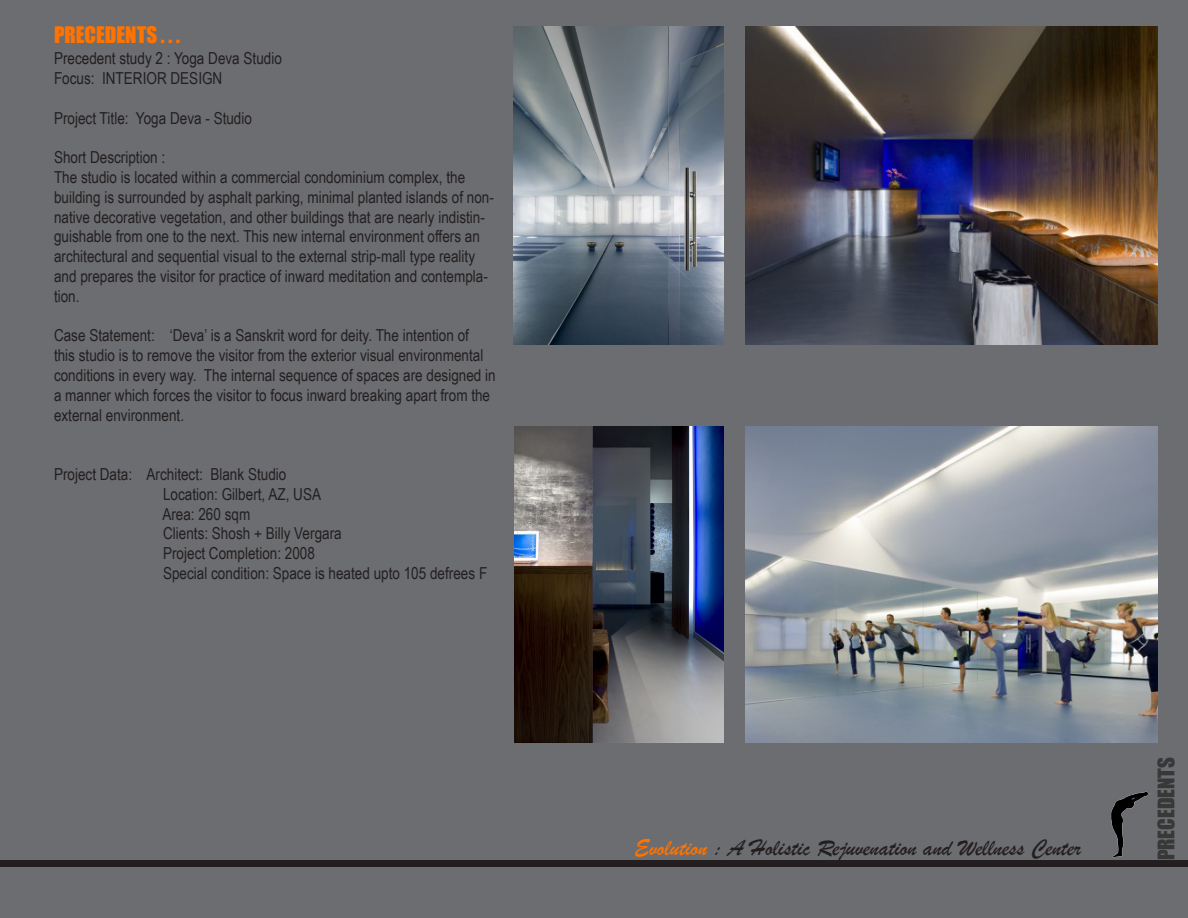
<style>
.page{position:relative;width:1188px;height:918px;background:#6c6d70}
.page>*{position:absolute;margin:0;border:0;box-sizing:border-box;transform-origin:0 0}
.t1{font:24px "Brush Script";color:#231f20}
.t2{font:21px "Impact";color:#ff7300}
.t3{font:21px "Impact";color:#383839}
.t4{font:16.5px/19.8px "Arial Narrow";color:#231f20}
.s1{color:#ff7300}
</style>
<div class="page">
<div style="left:0;top:860px;width:1188px;height:7px;background:#231f20"></div>
<img style="left:1111px;top:791px;width:39px;height:67px">
<img style="left:745px;top:26px;width:413px;height:319px">
<img style="left:745px;top:427px;width:413px;height:315px">
<img style="left:513px;top:26px;width:211px;height:319px">
<img style="left:515px;top:427px;width:209px;height:315px">
<p class="t2" style="left:54px;top:18px;width:127px">PRECEDENTS . . .</p>
<p class="t4" style="left:54px;top:48px;width:229px">Precedent study 2 : Yoga Deva Studio</p>
<p class="t4" style="left:54px;top:68px;width:170px">Focus: INTERIOR DESIGN</p>
<p class="t4" style="left:54px;top:107px;width:200px">Project Title: Yoga Deva - Studio</p>
<p class="t4" style="left:54px;top:147px;width:113px">Short Description :</p>
<p class="t4" style="left:54px;top:167px;width:441px">The studio is located within a commercial condominium complex, the building is surrounded by asphalt parking, minimal planted islands of non&shy;native decorative vegetation, and other buildings that are nearly indistin&shy;guishable from one to the next. This new internal environment offers an architectural and sequential visual to the external strip-mall type reality and prepares the visitor for practice of inward meditation and contempla&shy;tion.</p>
<p class="t4" style="left:54px;top:325px;width:443px">Case Statement: ‘Deva’ is a Sanskrit word for deity. The intention of<br>this studio is to remove the visitor from the exterior visual environmental conditions in every way. The internal sequence of spaces are designed in a manner which forces the visitor to focus inward breaking apart from the external environment.</p>
<p class="t4" style="left:54px;top:464px;width:234px">Project Data: Architect: Blank Studio</p>
<p class="t4" style="left:163px;top:483px;width:159px">Location: Gilbert, AZ, USA</p>
<p class="t4" style="left:162px;top:503px;width:89px">Area: 260 sqm</p>
<p class="t4" style="left:163px;top:523px;width:180px">Clients: Shosh + Billy Vergara</p>
<p class="t4" style="left:163px;top:543px;width:153px">Project Completion: 2008</p>
<p class="t4" style="left:163px;top:563px;width:326px">Special condition: Space is heated upto 105 defrees F</p>
<p class="t1" style="left:635px;top:833px;width:448px"><span class="s1">Evolution</span> : A Holistic Rejuvenation and Wellness Center</p>
<p class="t3" style="left:1150px;top:860px;width:105px;rotate:-90deg">PRECEDENTS</p>
</div>
